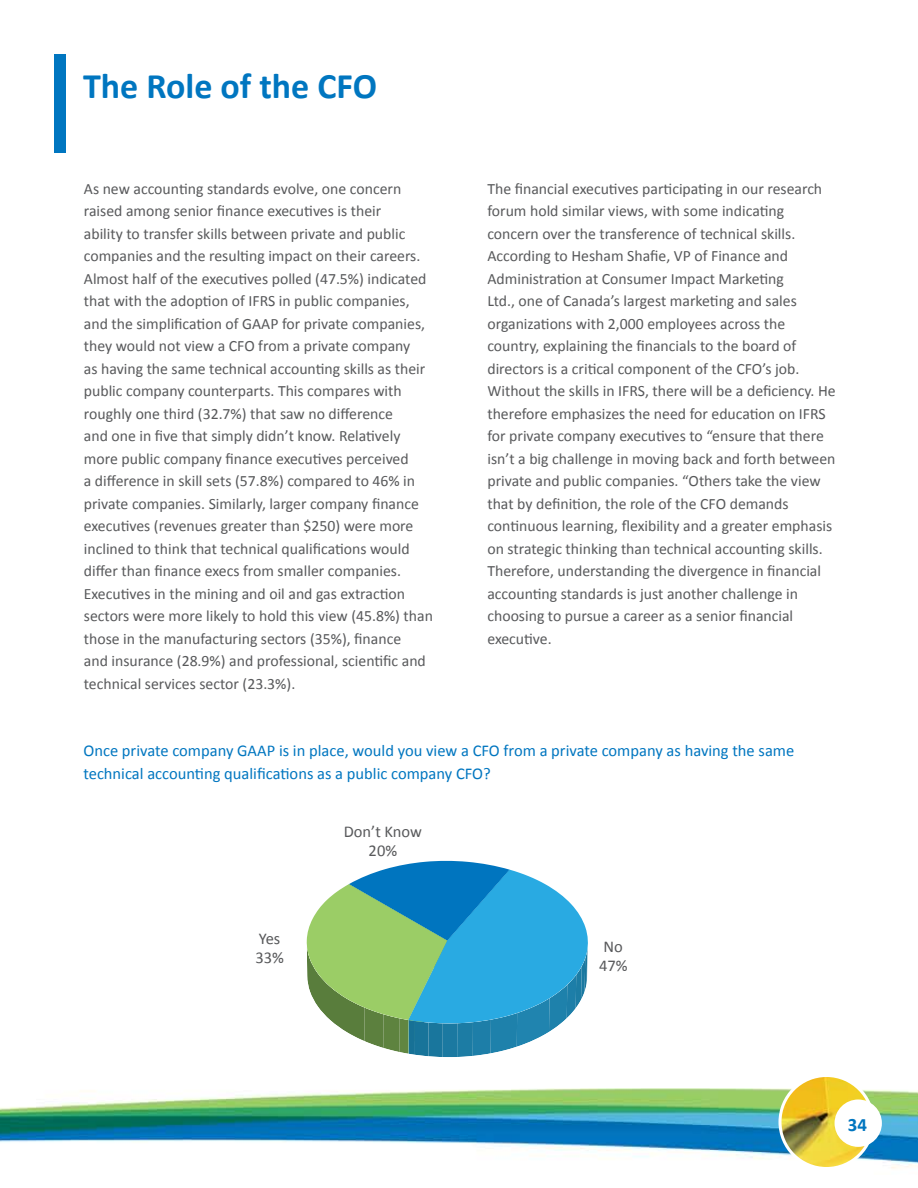
<style>
.page{position:relative;width:918px;height:1188px;background:#fff}
.page>*{position:absolute;margin:0;border:0;box-sizing:border-box;transform-origin:0 0}
.t1{font:700 36px "Calibri";color:#0076c0}
.t2{font:700 18.9px "Calibri";color:#0076c0}
.t3{font:16.5px/22.5px "Calibri";color:#0076c0}
.t4{font:16.5px/19.5px "Calibri";color:#58595b}
.t5{font:15.75px/22.5px "Calibri";color:#58595b}
</style>
<div class="page">
<img style="left:0;top:1088px;width:918px;height:81px">
<img style="left:780px;top:1076px;width:93px;height:92px;border-radius:46px">
<div style="left:778px;top:1074px;width:96px;height:96px;border:3px solid #fff;border-radius:50%"></div>
<div style="left:835px;top:1099px;width:47px;height:48px;background:#fff;border-radius:50%"></div>
<div style="left:54px;top:54px;width:11px;height:99px;background:#0076c0"></div>
<svg style="left:307px;top:861px;width:281px;height:196px"></svg>
<h1 class="t1" style="left:83px;top:64px;width:296px">The Role of the CFO</h1>
<p class="t5" style="left:84px;top:176px;width:351px">As new accounting standards evolve, one concern raised among senior finance executives is their<br>ability to transfer skills between private and public companies and the resulting impact on their careers.<br>Almost half of the executives polled (47.5%) indicated that with the adoption of IFRS in public companies, and the simplification of GAAP for private companies, they would not view a CFO from a private company<br>as having the same technical accounting skills as their public company counterparts. This compares with roughly one third (32.7%) that saw no difference<br>and one in five that simply didn’t know. Relatively more public company finance executives perceived<br>a difference in skill sets (57.8%) compared to 46% in private companies. Similarly, larger company finance executives (revenues greater than $250) were more inclined to think that technical qualifications would differ than finance execs from smaller companies.<br>Executives in the mining and oil and gas extraction sectors were more likely to hold this view (45.8%) than those in the manufacturing sectors (35%), finance<br>and insurance (28.9%) and professional, scientific and technical services sector (23.3%).</p>
<p class="t5" style="left:487px;top:177px;width:350px">The financial executives participating in our research forum hold similar views, with some indicating concern over the transference of technical skills.<br>According to Hesham Shafie, VP of Finance and Administration at Consumer Impact Marketing<br>Ltd., one of Canada’s largest marketing and sales organizations with 2,000 employees across the country, explaining the financials to the board of directors is a critical component of the CFO’s job.<br>Without the skills in IFRS, there will be a deficiency. He therefore emphasizes the need for education on IFRS for private company executives to “ensure that there isn’t a big challenge in moving back and forth between private and public companies. “Others take the view that by definition, the role of the CFO demands continuous learning, flexibility and a greater emphasis on strategic thinking than technical accounting skills.<br>Therefore, understanding the divergence in financial accounting standards is just another challenge in choosing to pursue a career as a senior financial executive.</p>
<p class="t3" style="left:83px;top:739px;width:712px">Once private company GAAP is in place, would you view a CFO from a private company as having the same technical accounting qualifications as a public company CFO?</p>
<p class="t4" style="left:344px;top:821px;width:80px;text-align:center">Don’t Know<br>20%</p>
<p class="t4" style="left:255px;top:928px;width:30px">Yes<br>33%</p>
<p class="t4" style="left:599px;top:936px;width:30px">No<br>47%</p>
<p class="t2" style="left:848px;top:1113px;width:21px">34</p>
</div>
